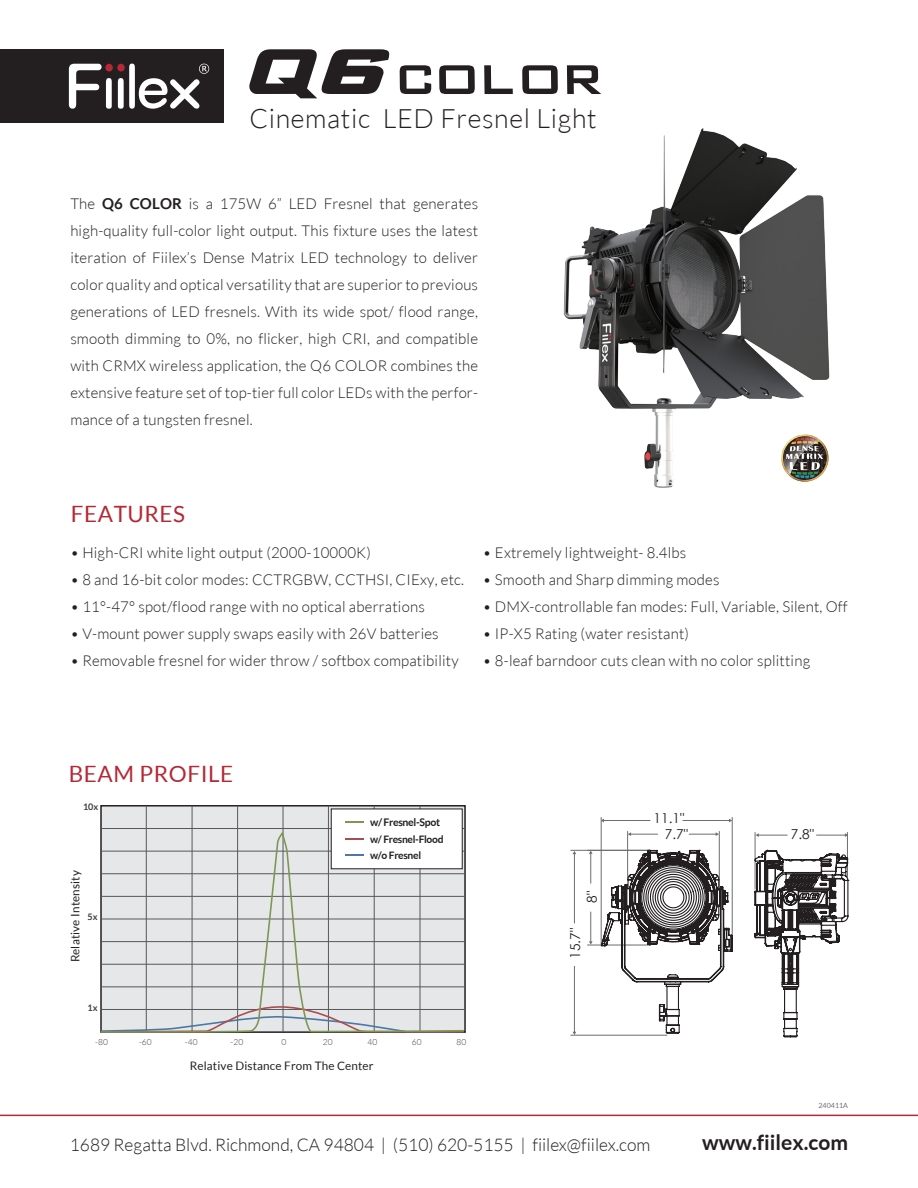
<style>
.page{position:relative;width:918px;height:1188px;background:#fff}
.page>*{position:absolute;margin:0;border:0;box-sizing:border-box;transform-origin:0 0}
.t1{font:300 26.7px "Lato";letter-spacing:.025em;color:#231f20}
.t2{font:22.5px "Lato";letter-spacing:.025em;color:#b52836}
.t3{font:700 21px "Lato";color:#231f20}
.t4{font:300 17.4px "Lato";color:#231f20}
.t5{font:300 15px/27px "Lato";letter-spacing:.015em;color:#231f20;text-align:justify}
.t6{font:13.65px "Century Gothic";color:#231f20}
.t7{font:11.7px "Lato";letter-spacing:.015em;color:#231f20}
.t8{font:700 10.5px "Lato";letter-spacing:-.03em;color:#231f20}
.t9{font:700 10.2px "Lato";letter-spacing:-.03em;color:#231f20}
.t10{font:700 9px "Lato";letter-spacing:.005em;color:#3e3e3f}
.t11{font:300 8.4px "Lato";letter-spacing:.015em;color:#3e3e3f}
.t12{font:7.2px "Lato";color:#6c6d70}
.s1{font-weight:700}
</style>
<div class="page">
<img style="left:563px;top:128px;width:267px;height:360px">
<hr style="left:0;top:1115px;width:918px;height:1px;background:#b32936">
<div style="left:0;top:49px;width:223px;height:74px;background:#231f20"></div>
<img style="left:781px;top:434px;width:48px;height:48px">
<div style="left:100px;top:805px;width:366px;height:228px;background:#e6e7e9;border:2px solid #231f20"></div>
<hr style="left:101px;top:828px;width:364px;height:1px;background:#57585a">
<hr style="left:146px;top:806px;width:1px;height:226px;background:#57585a">
<hr style="left:192px;top:806px;width:1px;height:226px;background:#57585a">
<hr style="left:237px;top:806px;width:1px;height:226px;background:#57585a">
<hr style="left:283px;top:806px;width:1px;height:226px;background:#57585a">
<hr style="left:328px;top:806px;width:1px;height:226px;background:#57585a">
<hr style="left:374px;top:806px;width:1px;height:226px;background:#57585a">
<hr style="left:420px;top:806px;width:1px;height:226px;background:#57585a">
<div style="left:331px;top:809px;width:132px;height:60px;background:#fff"></div>
<svg style="left:345px;top:821px;width:18px;height:1px"></svg>
<svg style="left:69px;top:64px;width:140px;height:45px"></svg>
<svg style="left:400px;top:65px;width:31px;height:29px"></svg>
<svg style="left:439px;top:65px;width:36px;height:29px"></svg>
<svg style="left:484px;top:65px;width:29px;height:29px"></svg>
<svg style="left:522px;top:65px;width:36px;height:29px"></svg>
<svg style="left:567px;top:65px;width:34px;height:29px"></svg>
<svg style="left:249px;top:49px;width:141px;height:49px"></svg>
<svg style="left:100px;top:833px;width:365px;height:200px"></svg>
<svg style="left:756px;top:833px;width:31px;height:4px"></svg>
<svg style="left:816px;top:833px;width:31px;height:4px"></svg>
<hr style="left:591px;top:853px;width:1px;height:30px;background:#6c6d70">
<hr style="left:591px;top:912px;width:1px;height:30px;background:#6c6d70">
<svg style="left:589px;top:941px;width:4px;height:4px"></svg>
<hr style="left:574px;top:854px;width:1px;height:69px;background:#6c6d70">
<hr style="left:574px;top:966px;width:1px;height:66px;background:#6c6d70">
<hr style="left:755px;top:832px;width:1px;height:57px;background:#6c6d70">
<hr style="left:847px;top:832px;width:1px;height:45px;background:#6c6d70">
<hr style="left:732px;top:817px;width:1px;height:119px;background:#6c6d70">
<hr style="left:601px;top:817px;width:1px;height:129px;background:#6c6d70">
<hr style="left:587px;top:945px;width:62px;height:1px;background:#6c6d70">
<hr style="left:571px;top:850px;width:78px;height:1px;background:#6c6d70">
<hr style="left:571px;top:1035px;width:96px;height:1px;background:#6c6d70">
<svg style="left:600px;top:819px;width:133px;height:216px"></svg>
<svg style="left:754px;top:849px;width:95px;height:189px"></svg>
<h1 class="t1" style="left:249px;top:104px;width:349px">Cinematic LED Fresnel Light</h1>
<p class="t5" style="left:70px;top:190px;width:409px">The <span class="s1">Q6 COLOR</span> is a 175W 6” LED Fresnel that generates high-quality full-color light output. This fixture uses the latest iteration of Fiilex’s Dense Matrix LED technology to deliver color quality and optical versatility that are superior to previous generations of LED fresnels. With its wide spot/ flood range, smooth dimming to 0%, no flicker, high CRI, and compatible with CRMX wireless application, the Q6 COLOR combines the extensive feature set of top-tier full color LEDs with the perfor&shy;mance of a tungsten fresnel.</p>
<h2 class="t2" style="left:71px;top:502px;width:116px">FEATURES</h2>
<p class="t5" style="left:70px;top:539px;width:302px">• High-CRI white light output (2000-10000K)</p>
<p class="t5" style="left:70px;top:566px;width:395px">• 8 and 16-bit color modes: CCTRGBW, CCTHSI, CIExy, etc.</p>
<p class="t5" style="left:70px;top:593px;width:356px">• 11°-47° spot/flood range with no optical aberrations</p>
<p class="t5" style="left:70px;top:620px;width:370px">• V-mount power supply swaps easily with 26V batteries</p>
<p class="t5" style="left:70px;top:647px;width:390px">• Removable fresnel for wider throw / softbox compatibility</p>
<p class="t5" style="left:483px;top:539px;width:205px">• Extremely lightweight- 8.4lbs</p>
<p class="t5" style="left:483px;top:566px;width:238px">• Smooth and Sharp dimming modes</p>
<p class="t5" style="left:483px;top:593px;width:366px">• DMX-controllable fan modes: Full, Variable, Silent, Off</p>
<p class="t5" style="left:483px;top:620px;width:208px">• IP-X5 Rating (water resistant)</p>
<p class="t5" style="left:483px;top:647px;width:329px">• 8-leaf barndoor cuts clean with no color splitting</p>
<h2 class="t2" style="left:69px;top:761px;width:166px">BEAM PROFILE</h2>
<p class="t10" style="left:83px;top:802px;width:17px">10x</p>
<p class="t7" style="left:69px;top:962px;width:94px;rotate:-90deg">Relative Intensity</p>
<p class="t10" style="left:88px;top:912px;width:12px">5x</p>
<p class="t8" style="left:370px;top:816px;width:72px">w/ Fresnel-Spot</p>
<p class="t9" style="left:370px;top:834px;width:75px">w/ Fresnel-Flood</p>
<p class="t9" style="left:370px;top:850px;width:53px">w/o Fresnel</p>
<p class="t10" style="left:88px;top:1003px;width:12px">1x</p>
<p class="t11" style="left:95px;top:1038px;width:14px">-80</p>
<p class="t11" style="left:139px;top:1038px;width:14px">-60</p>
<p class="t11" style="left:185px;top:1038px;width:14px">-40</p>
<p class="t11" style="left:231px;top:1038px;width:14px">-20</p>
<p class="t11" style="left:281px;top:1038px;width:6px">0</p>
<p class="t11" style="left:323px;top:1038px;width:11px">20</p>
<p class="t11" style="left:367px;top:1038px;width:11px">40</p>
<p class="t11" style="left:412px;top:1038px;width:11px">60</p>
<p class="t11" style="left:457px;top:1038px;width:11px">80</p>
<p class="t7" style="left:190px;top:1060px;width:185px">Relative Distance From The Center</p>
<p class="t6" style="left:582px;top:903px;width:13px;rotate:-90deg">8"</p>
<p class="t6" style="left:566px;top:959px;width:32px;rotate:-90deg">15.7"</p>
<p class="t6" style="left:654px;top:809px;width:32px">11.1"</p>
<p class="t6" style="left:665px;top:825px;width:25px">7.7"</p>
<p class="t6" style="left:791px;top:825px;width:25px">7.8"</p>
<p class="t12" style="left:818px;top:1101px;width:31px">240411A</p>
<p class="t4" style="left:70px;top:1135px;width:582px">1689 Regatta Blvd. Richmond, CA 94804 | (510) 620-5155 | fiilex@fiilex.com</p>
<h3 class="t3" style="left:702px;top:1130px;width:147px">www.fiilex.com</h3>
</div>
